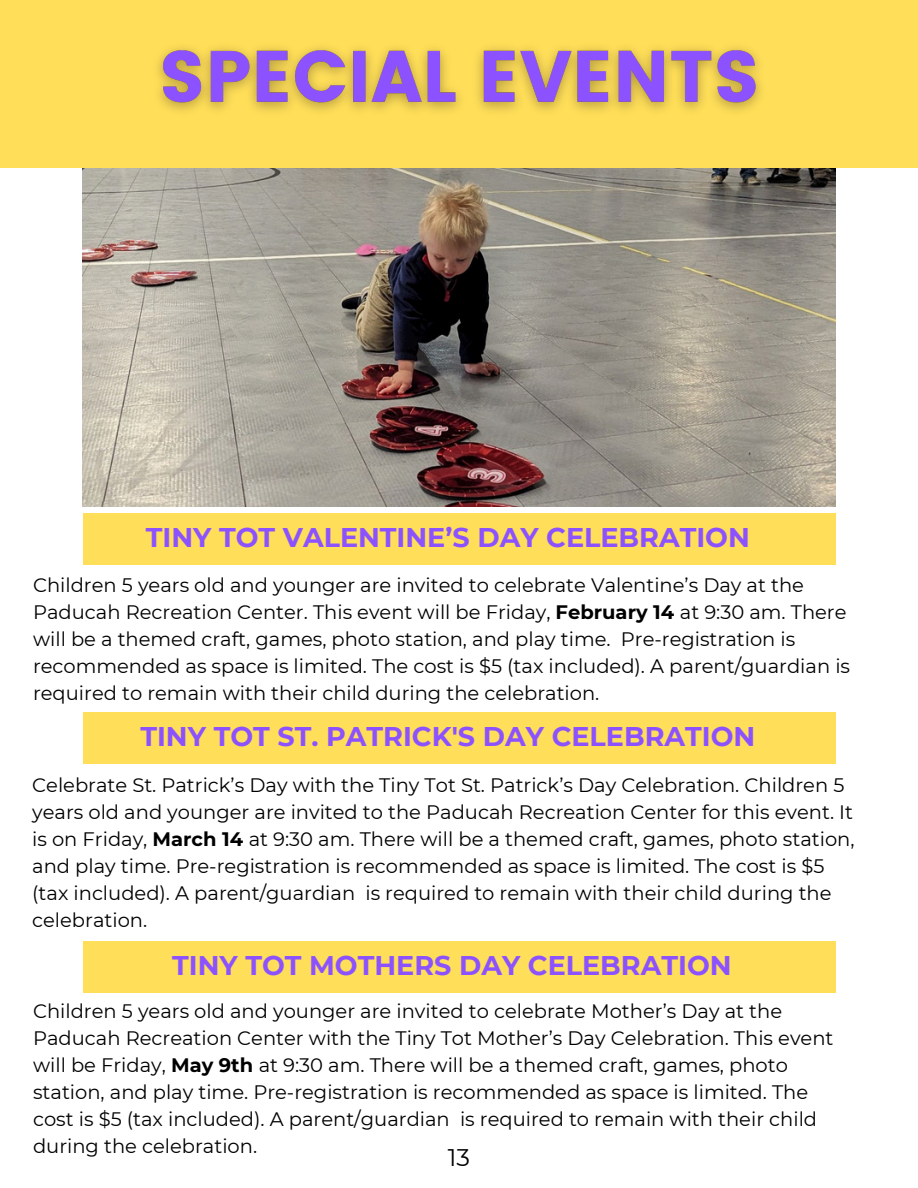
<style>
.page{position:relative;width:918px;height:1188px;background:#fff}
.page>*{position:absolute;margin:0;border:0;box-sizing:border-box;transform-origin:0 0}
.t1{font:700 27px "Montserrat";color:#8c52ff}
.t2{font:24px "Montserrat";color:#000}
.t3{font:19.5px/27px "Montserrat";color:#000}
.s1{font-weight:700}
</style>
<div class="page">
<img style="left:83px;top:168px;width:752px;height:339px">
<div style="left:0;top:0;width:918px;height:168px;background:#ffde59"></div>
<img style="left:158px;top:47px;width:603px;height:64px">
<div style="left:83px;top:712px;width:752px;height:52px;background:#ffde59"></div>
<div style="left:83px;top:513px;width:752px;height:52px;background:#ffde59"></div>
<div style="left:83px;top:941px;width:752px;height:52px;background:#ffde59"></div>
<p class="t1" style="left:146px;top:521px;width:606px">TINY TOT VALENTINE’S DAY CELEBRATION</p>
<h2 class="t3" style="left:33px;top:572px;width:819px">Children 5 years old and younger are invited to celebrate Valentine’s Day at the Paducah Recreation Center. This event will be Friday, <span class="s1">February 14</span> at 9:30 am. There will be a themed craft, games, photo station, and play time. Pre-registration is recommended as space is limited. The cost is $5 (tax included). A parent/guardian is required to remain with their child during the celebration.</h2>
<p class="t1" style="left:140px;top:720px;width:616px">TINY TOT ST. PATRICK'S DAY CELEBRATION</p>
<p class="t3" style="left:32px;top:772px;width:824px">Celebrate St. Patrick’s Day with the Tiny Tot St. Patrick’s Day Celebration. Children 5 years old and younger are invited to the Paducah Recreation Center for this event. It is on Friday, <span class="s1">March 14</span> at 9:30 am. There will be a themed craft, games, photo station, and play time. Pre-registration is recommended as space is limited. The cost is $5 (tax included). A parent/guardian is required to remain with their child during the celebration.</p>
<h2 class="t1" style="left:172px;top:949px;width:561px">TINY TOT MOTHERS DAY CELEBRATION</h2>
<p class="t3" style="left:33px;top:998px;width:802px">Children 5 years old and younger are invited to celebrate Mother’s Day at the Paducah Recreation Center with the Tiny Tot Mother’s Day Celebration. This event will be Friday, <span class="s1">May 9th</span> at 9:30 am. There will be a themed craft, games, photo station, and play time. Pre-registration is recommended as space is limited. The cost is $5 (tax included). A parent/guardian is required to remain with their child during the celebration.</p>
<p class="t2" style="left:448px;top:1143px;width:24px">13</p>
</div>
